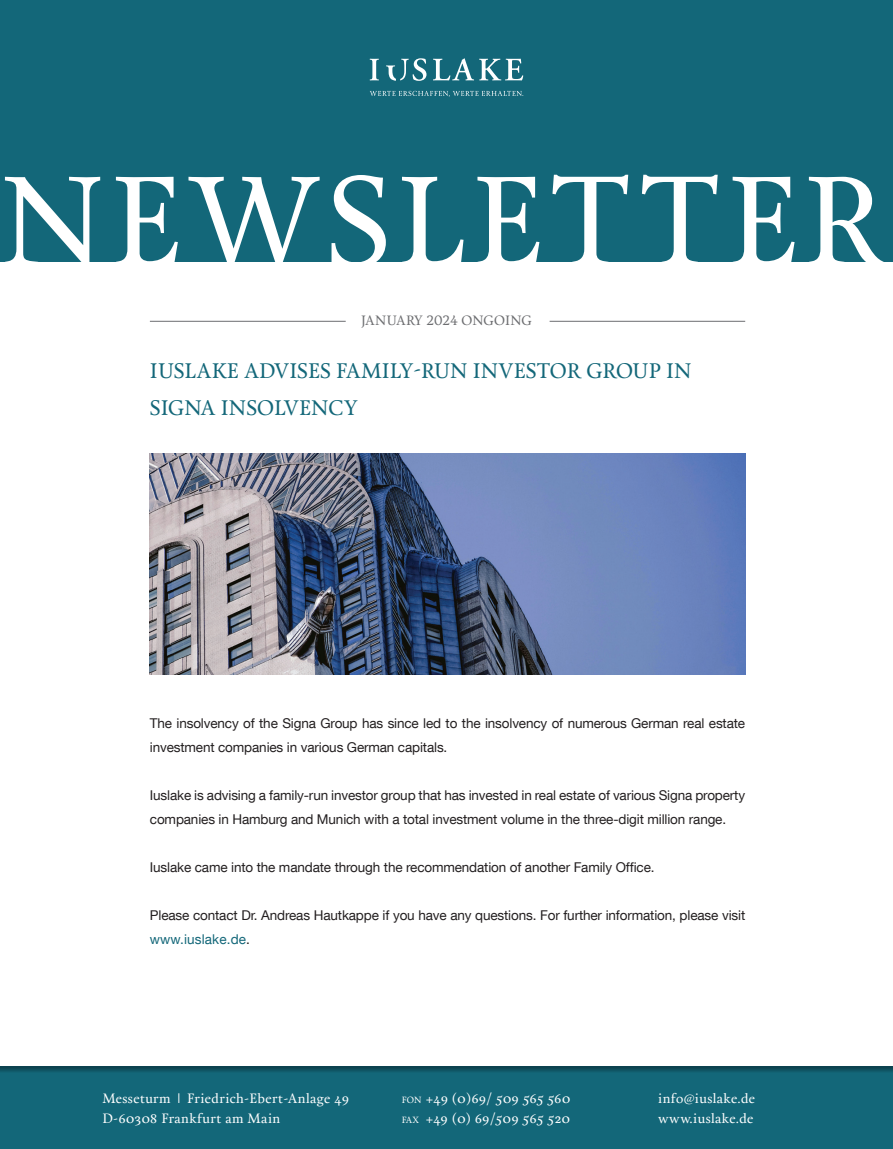
<style>
.page{position:relative;width:893px;height:1149px;background:#fff}
.page>*{position:absolute;margin:0;border:0;box-sizing:border-box;transform-origin:0 0}
.t1{font:126.6px "Calendas Plus";letter-spacing:.03em;color:#fff}
.t2{font:21px/36.9px "Calendas Plus";color:#136779}
.t3{font:13.5px/24px "Helvetica Neue LT Com";letter-spacing:-.01em;color:#231f20}
.t4{font:13.5px/19.5px "Calendas Plus";letter-spacing:.03em;color:#fff}
.t5{font:13.5px/19.5px "Calendas Plus";letter-spacing:-.005em;color:#fff}
.t6{font:13.5px "Calendas Plus";letter-spacing:.01em;color:#6c6d70}
.s1{color:#136779}
.s2{font-family:"Helvetica Neue LT Com";font-weight:300}
.s3{font-size:9px}
</style>
<div class="page">
<div style="left:0;top:0;width:893px;height:261px;background:#136779"></div>
<svg style="left:370px;top:58px;width:56px;height:23px"></svg>
<svg style="left:433px;top:58px;width:90px;height:22px"></svg>
<svg style="left:370px;top:91px;width:153px;height:6px"></svg>
<hr style="left:150px;top:321px;width:196px;height:1px;background:#6c6d70">
<hr style="left:550px;top:321px;width:195px;height:1px;background:#6c6d70">
<div style="left:0;top:1065px;width:893px;height:83px;background:#136779"></div>
<svg style="left:0;top:1065px;width:893px;height:7px;background:#306571"></svg>
<img style="left:150px;top:454px;width:595px;height:220px">
<h1 class="t1" style="left:0;top:129px;width:893px">NEWSLETTER</h1>
<p class="t6" style="left:361px;top:311px;width:172px">JANUARY 2024 ONGOING</p>
<h2 class="t2" style="left:150px;top:351px;width:543px">IUSLAKE ADVISES FAMILY-RUN INVESTOR GROUP IN<br>SIGNA INSOLVENCY</h2>
<p class="t3" style="left:150px;top:710px;width:597px">The insolvency of the Signa Group has since led to the insolvency of numerous German real estate investment companies in various German capitals.</p>
<p class="t3" style="left:150px;top:782px;width:597px">Iuslake is advising a family-run investor group that has invested in real estate of various Signa property companies in Hamburg and Munich with a total investment volume in the three-digit million range.</p>
<p class="t3" style="left:150px;top:854px;width:506px">Iuslake came into the mandate through the recommendation of another Family Office.</p>
<p class="t3" style="left:150px;top:902px;width:597px">Please contact Dr. Andreas Hautkappe if you have any questions. For further information, please visit <span class="s1">www.iuslake.de</span>.</p>
<p class="t4" style="left:102px;top:1087px;width:248px">Messeturm <span class="s2">I</span> Friedrich-Ebert-Anlage 49<br>D-60308 Frankfurt am Main</p>
<p class="t5" style="left:402px;top:1087px;width:170px"><span class="s3">FON</span> +49 (0)69/ 509 565 560<br><span class="s3">FAX</span> +49 (0) 69/509 565 520</p>
<p class="t4" style="left:658px;top:1087px;width:99px">info@iuslake.de www.iuslake.de</p>
</div>
